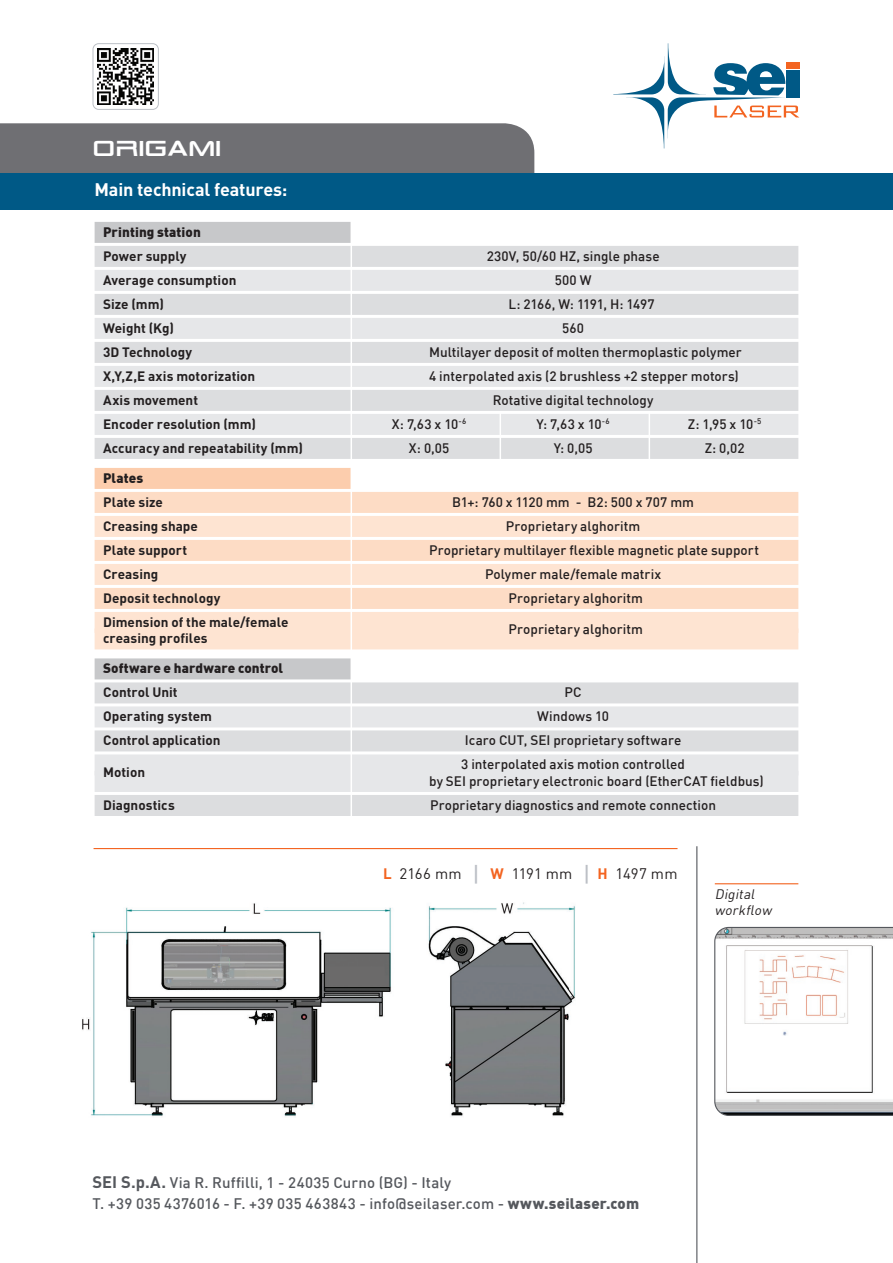
<style>
.page{position:relative;width:893px;height:1263px;background:#fff}
.page>*{position:absolute;margin:0;border:0;box-sizing:border-box;transform-origin:0 0}
.t1{font:28.5px "TR 909";letter-spacing:.015em;color:#fff}
.t2{font:700 18px "DIN";letter-spacing:-.01em;color:#fff}
.t3{font:500 15px "DIN";letter-spacing:.01em;color:#55585d}
.t4{font:15px "DIN";letter-spacing:.005em;color:#231f20}
.t5{font:500 13.5px "DIN";letter-spacing:.005em;color:#231f20}
.t6{font:700 13.5px "DIN";letter-spacing:.005em;color:#231f20}
.t7{font:900 13.5px "DIN";letter-spacing:.005em;color:#231f20}
.t8{font:500 13.5px "DIN";letter-spacing:-.025em;color:#231f20}
.t9{font:italic 13.5px/16.5px "DIN";color:#231f20}
.s1{font-weight:700;color:#f36421}
.s2{font-weight:700;font-size:21.75px;color:#bcc0c6}
.s3{font-weight:700;font-size:16.5px}
.s4{font-weight:900}
</style>
<div class="page">
<img style="left:82px;top:902px;width:493px;height:215px">
<div style="left:0;top:123px;width:534px;height:51px;background:#6f6f73"></div>
<div style="left:0;top:174px;width:893px;height:36px;background:#005986"></div>
<svg style="left:613px;top:43px;width:186px;height:106px"></svg>
<hr style="left:94px;top:848px;width:583px;height:1px;background:#f36421">
<hr style="left:696px;top:846px;width:1px;height:417px;background:#55585d">
<svg style="left:714px;top:927px;width:179px;height:189px"></svg>
<hr style="left:715px;top:883px;width:83px;height:1px;background:#f36421">
<img style="left:97px;top:48px;width:57px;height:57px">
<div style="left:93px;top:43px;width:66px;height:67px;border:1px solid #bcc0c6;border-radius:6px"></div>
<div style="left:95px;top:222px;width:257px;height:21px;background:#c7c8ca"></div>
<div style="left:95px;top:246px;width:703px;height:21px;background:#dcdddf"></div>
<div style="left:95px;top:270px;width:703px;height:21px;background:#e6e7e9"></div>
<div style="left:95px;top:294px;width:703px;height:21px;background:#dcdddf"></div>
<div style="left:95px;top:318px;width:703px;height:21px;background:#e6e7e9"></div>
<div style="left:95px;top:342px;width:703px;height:21px;background:#dcdddf"></div>
<div style="left:95px;top:366px;width:703px;height:21px;background:#e6e7e9"></div>
<div style="left:95px;top:390px;width:703px;height:21px;background:#dcdddf"></div>
<div style="left:95px;top:414px;width:703px;height:21px;background:#e6e7e9"></div>
<div style="left:95px;top:438px;width:703px;height:21px;background:#dcdddf"></div>
<div style="left:95px;top:468px;width:257px;height:21px;background:#fccdad"></div>
<div style="left:95px;top:492px;width:703px;height:21px;background:#fddcc5"></div>
<div style="left:95px;top:516px;width:703px;height:21px;background:#fee4d2"></div>
<div style="left:95px;top:540px;width:703px;height:21px;background:#fddcc5"></div>
<div style="left:95px;top:564px;width:703px;height:21px;background:#fee4d2"></div>
<div style="left:95px;top:588px;width:703px;height:21px;background:#fddcc5"></div>
<div style="left:95px;top:612px;width:703px;height:21px;background:#fee4d2"></div>
<div style="left:95px;top:628px;width:703px;height:21px;background:#fee4d2"></div>
<div style="left:95px;top:658px;width:257px;height:21px;background:#c7c8ca"></div>
<div style="left:95px;top:682px;width:703px;height:21px;background:#dcdddf"></div>
<div style="left:95px;top:706px;width:703px;height:21px;background:#e6e7e9"></div>
<div style="left:95px;top:730px;width:703px;height:21px;background:#dcdddf"></div>
<div style="left:95px;top:754px;width:703px;height:21px;background:#e6e7e9"></div>
<div style="left:95px;top:771px;width:703px;height:21px;background:#e6e7e9"></div>
<div style="left:95px;top:795px;width:703px;height:21px;background:#dcdddf"></div>
<hr style="left:351px;top:217px;width:1px;height:602px;background:#fff">
<hr style="left:500px;top:411px;width:1px;height:50px;background:#fff">
<hr style="left:649px;top:411px;width:1px;height:50px;background:#fff">
<p class="t1" style="left:93px;top:130px;width:130px">origami</p>
<p class="t2" style="left:95px;top:178px;width:194px">Main technical features:</p>
<p class="t7" style="left:103px;top:223px;width:99px">Printing station</p>
<p class="t6" style="left:103px;top:247px;width:85px">Power supply</p>
<p class="t5" style="left:487px;top:247px;width:174px">230V, 50/60 HZ, single phase</p>
<p class="t6" style="left:103px;top:271px;width:135px">Average consumption</p>
<p class="t5" style="left:555px;top:271px;width:38px">500 W</p>
<p class="t6" style="left:103px;top:295px;width:62px">Size (mm)</p>
<p class="t8" style="left:509px;top:295px;width:148px">L: 2166, W: 1191, H: 1497</p>
<p class="t6" style="left:103px;top:319px;width:72px">Weight (Kg)</p>
<p class="t5" style="left:562px;top:319px;width:24px">560</p>
<p class="t6" style="left:103px;top:343px;width:91px">3D Technology</p>
<p class="t5" style="left:429px;top:343px;width:314px">Multilayer deposit of molten thermoplastic polymer</p>
<p class="t6" style="left:103px;top:367px;width:154px">X,Y,Z,E axis motorization</p>
<p class="t5" style="left:429px;top:367px;width:311px">4 interpolated axis (2 brushless +2 stepper motors)</p>
<p class="t6" style="left:103px;top:391px;width:97px">Axis movement</p>
<p class="t5" style="left:493px;top:391px;width:162px">Rotative digital technology</p>
<p class="t6" style="left:103px;top:415px;width:155px">Encoder resolution (mm)</p>
<p class="t5" style="left:392px;top:415px;width:76px">X: 7,63 x 10<sup>-6</sup></p>
<p class="t5" style="left:537px;top:415px;width:75px">Y: 7,63 x 10<sup>-6</sup></p>
<p class="t5" style="left:688px;top:415px;width:75px">Z: 1,95 x 10<sup>-5</sup></p>
<p class="t6" style="left:103px;top:439px;width:201px">Accuracy and repeatability (mm)</p>
<p class="t5" style="left:409px;top:439px;width:42px">X: 0,05</p>
<p class="t5" style="left:554px;top:439px;width:41px">Y: 0,05</p>
<p class="t5" style="left:705px;top:439px;width:41px">Z: 0,02</p>
<p class="t7" style="left:103px;top:469px;width:42px">Plates</p>
<p class="t6" style="left:103px;top:493px;width:61px">Plate size</p>
<p class="t5" style="left:452px;top:493px;width:243px">B1+: 760 x 1120 mm - B2: 500 x 707 mm</p>
<p class="t6" style="left:103px;top:517px;width:96px">Creasing shape</p>
<p class="t5" style="left:506px;top:517px;width:136px">Proprietary alghoritm</p>
<p class="t6" style="left:103px;top:541px;width:86px">Plate support</p>
<p class="t5" style="left:429px;top:541px;width:331px">Proprietary multilayer flexible magnetic plate support</p>
<p class="t6" style="left:103px;top:565px;width:57px">Creasing</p>
<p class="t5" style="left:485px;top:565px;width:178px">Polymer male/female matrix</p>
<p class="t6" style="left:103px;top:589px;width:119px">Deposit technology</p>
<p class="t5" style="left:509px;top:589px;width:136px">Proprietary alghoritm</p>
<p class="t6" style="left:103px;top:613px;width:187px">Dimension of the male/female</p>
<p class="t6" style="left:103px;top:629px;width:106px">creasing profiles</p>
<p class="t5" style="left:509px;top:620px;width:136px">Proprietary alghoritm</p>
<p class="t7" style="left:103px;top:659px;width:182px">Software e hardware control</p>
<p class="t6" style="left:103px;top:683px;width:76px">Control Unit</p>
<p class="t5" style="left:564px;top:683px;width:19px">PC</p>
<p class="t6" style="left:103px;top:707px;width:110px">Operating system</p>
<p class="t5" style="left:537px;top:707px;width:74px">Windows 10</p>
<p class="t6" style="left:103px;top:731px;width:119px">Control application</p>
<p class="t5" style="left:465px;top:731px;width:218px">Icaro CUT, SEI proprietary software</p>
<p class="t6" style="left:103px;top:763px;width:44px">Motion</p>
<p class="t5" style="left:461px;top:755px;width:225px">3 interpolated axis motion controlled</p>
<p class="t5" style="left:429px;top:772px;width:336px">by SEI proprietary electronic board (EtherCAT fieldbus)</p>
<p class="t6" style="left:103px;top:796px;width:73px">Diagnostics</p>
<p class="t5" style="left:430px;top:796px;width:287px">Proprietary diagnostics and remote connection</p>
<p class="t4" style="left:383px;top:864px;width:296px"><span class="s1">L</span> 2166 mm <span class="s2">|</span> <span class="s1">W</span> 1191 mm <span class="s2">|</span> <span class="s1">H</span> 1497 mm</p>
<p class="t9" style="left:715px;top:885px;width:61px">Digital workflow</p>
<p class="t3" style="left:93px;top:1173px;width:360px"><span class="s3">SEI S.p.A.</span> Via R. Ruffilli, 1 - 24035 Curno (BG) - Italy</p>
<p class="t3" style="left:93px;top:1194px;width:548px">T. +39 035 4376016 - F. +39 035 463843 - info@seilaser.com - <span class="s4">www.seilaser.com</span></p>
</div>
